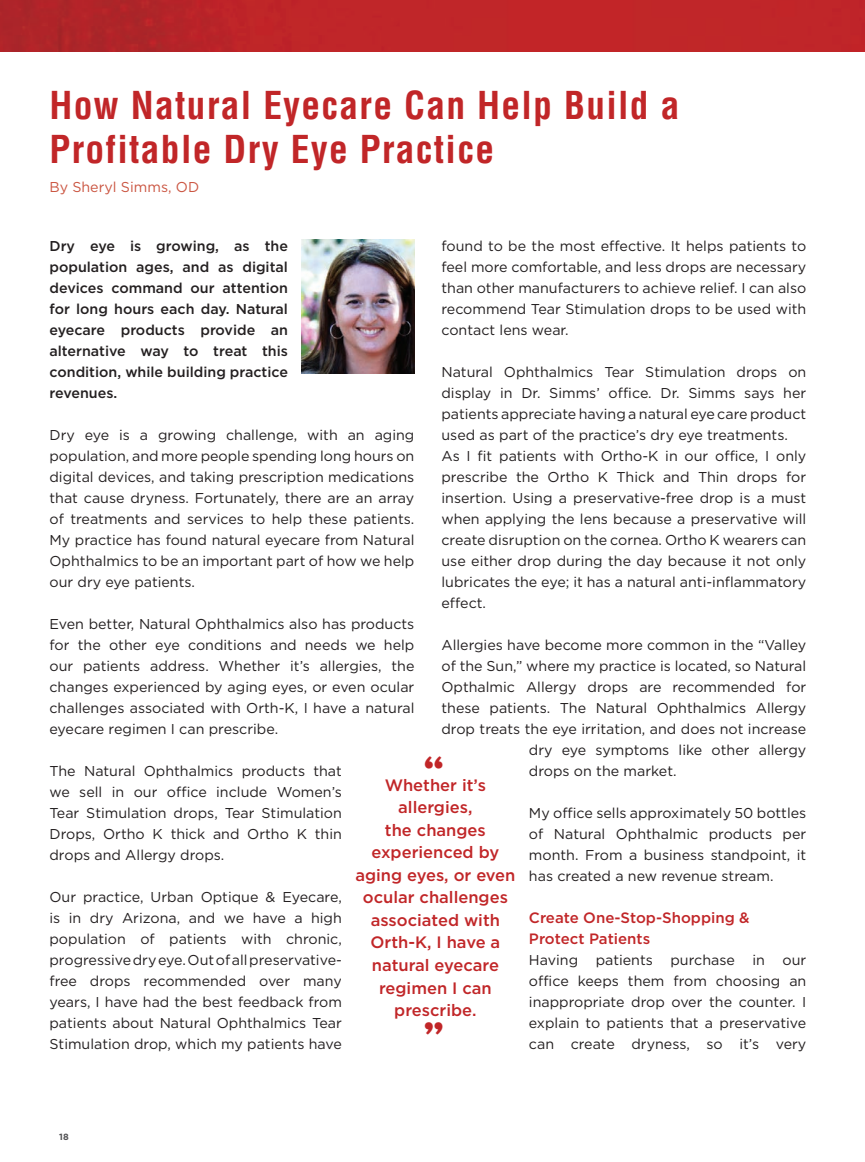
<style>
.page{position:relative;width:865px;height:1162px;background:#fff}
.page>*{position:absolute;margin:0;border:0;box-sizing:border-box;transform-origin:0 0}
.t1{font:700 condensed 37.5px/43.5px "Helvetica";letter-spacing:.035em;color:#c12628}
.t2{font:700 37.5px "Aachen";color:#c12628}
.t3{font:500 16.5px/22.5px "Gotham";color:#c12628;text-align:center}
.t4{font:500 15px/21px "Gotham";color:#c12628}
.t5{font:14.25px/21px "Gotham";color:#231f20;text-align:justify}
.t6{font:500 14.25px/21px "Gotham";color:#231f20;text-align:justify}
.t7{font:14.25px "Gotham";color:#cb5642}
.t8{font:700 9px "Gotham";color:#535355}
</style>
<div class="page">
<img style="left:301px;top:239px;width:113px;height:134px">
<img style="left:0;top:0;width:864px;height:51px">
<h1 class="t1" style="left:49px;top:84px;width:631px">How Natural Eyecare Can Help Build a<br>Profitable Dry Eye Practice</h1>
<p class="t7" style="left:49px;top:177px;width:151px">By Sheryl Simms, OD</p>
<p class="t6" style="left:49px;top:235px;width:240px">Dry eye is growing, as the population ages, and as digital devices command our attention for long hours each day. Natural eyecare products provide an alternative way to treat this condition, while building practice revenues.</p>
<p class="t5" style="left:49px;top:424px;width:366px">Dry eye is a growing challenge, with an aging population, and more people spending long hours on digital devices, and taking prescription medications that cause dryness. Fortunately, there are an array of treatments and services to help these patients.<br>My practice has found natural eyecare from Natural Ophthalmics to be an important part of how we help our dry eye patients.</p>
<p class="t5" style="left:49px;top:613px;width:366px">Even better, Natural Ophthalmics also has products for the other eye conditions and needs we help our patients address. Whether it’s allergies, the changes experienced by aging eyes, or even ocular challenges associated with Orth-K, I have a natural eyecare regimen I can prescribe.</p>
<p class="t5" style="left:49px;top:760px;width:294px">The Natural Ophthalmics products that we sell in our office include Women’s Tear Stimulation drops, Tear Stimulation Drops, Ortho K thick and Ortho K thin drops and Allergy drops.</p>
<p class="t5" style="left:49px;top:886px;width:294px">Our practice, Urban Optique &amp; Eyecare, is in dry Arizona, and we have a high population of patients with chronic, progressive dry eye. Out of all preservative&shy;free drops recommended over many years, I have had the best feedback from patients about Natural Ophthalmics Tear Stimulation drop, which my patients have</p>
<p class="t5" style="left:441px;top:235px;width:366px">found to be the most effective. It helps patients to feel more comfortable, and less drops are necessary than other manufacturers to achieve relief. I can also recommend Tear Stimulation drops to be used with contact lens wear.</p>
<p class="t5" style="left:441px;top:361px;width:366px;text-align:left">Natural Ophthalmics Tear Stimulation drops on display in Dr. Simms’ office. Dr. Simms says her patients appreciate having a natural eye care product used as part of the practice’s dry eye treatments.<br>As I fit patients with Ortho-K in our office, I only prescribe the Ortho K Thick and Thin drops for insertion. Using a preservative-free drop is a must when applying the lens because a preservative will create disruption on the cornea. Ortho K wearers can use either drop during the day because it not only lubricates the eye; it has a natural anti-inflammatory effect.</p>
<p class="t5" style="left:441px;top:634px;width:366px">Allergies have become more common in the “Valley</p>
<p class="t5" style="left:441px;top:655px;width:366px">of the Sun,” where my practice is located, so Natural</p>
<p class="t5" style="left:441px;top:676px;width:366px">Opthalmic Allergy drops are recommended for</p>
<p class="t5" style="left:441px;top:697px;width:366px">these patients. The Natural Ophthalmics Allergy</p>
<p class="t5" style="left:441px;top:718px;width:366px">drop treats the eye irritation, and does not increase</p>
<p class="t5" style="left:528px;top:739px;width:279px">dry eye symptoms like other allergy</p>
<p class="t5" style="left:528px;top:760px;width:149px">drops on the market.</p>
<p class="t5" style="left:528px;top:802px;width:279px">My office sells approximately 50 bottles of Natural Ophthalmic products per month. From a business standpoint, it has created a new revenue stream.</p>
<p class="t4" style="left:528px;top:906px;width:222px">Create One-Stop-Shopping &amp;<br>Protect Patients</p>
<p class="t5" style="left:528px;top:949px;width:279px">Having patients purchase in our office keeps them from choosing an inappropriate drop over the counter. I explain to patients that a preservative can create dryness, so it’s very</p>
<h1 class="t2" style="left:422px;top:745px;width:24px">“</h1>
<p class="t3" style="left:355px;top:773px;width:161px">Whether it’s allergies,<br>the changes experienced by aging eyes, or even ocular challenges associated with<br>Orth-K, I have a natural eyecare regimen I can prescribe.</p>
<h1 class="t2" style="left:422px;top:1011px;width:24px">”</h1>
<p class="t8" style="left:59px;top:1130px;width:11px">18</p>
</div>
